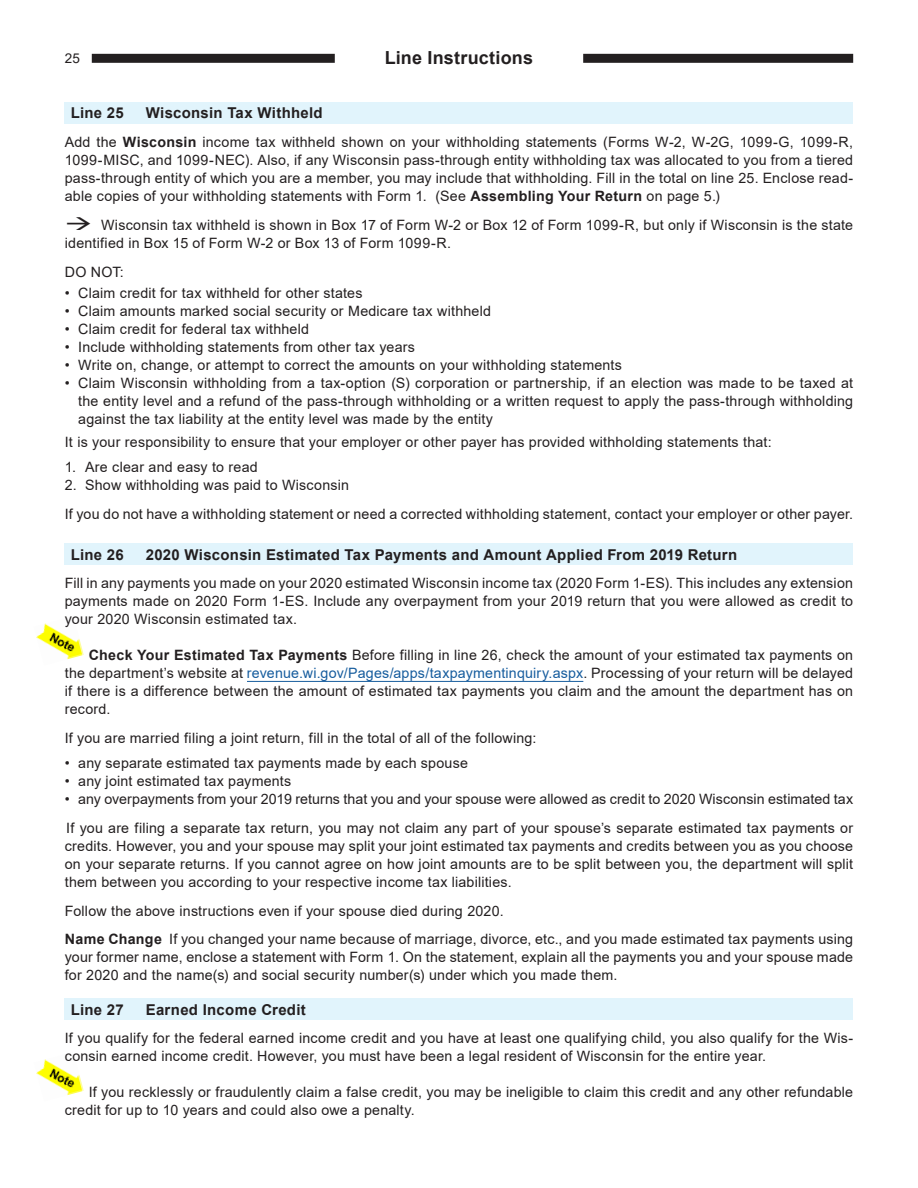
<style>
.page{position:relative;width:918px;height:1188px;background:#fff}
.page>*{position:absolute;margin:0;border:0;box-sizing:border-box;transform-origin:0 0}
.t1{font:700 18px "Arial";letter-spacing:.01em;color:#231f20}
.t2{font:700 15px "Arial";letter-spacing:.02em;color:#231f20}
.t3{font:14.25px/18px "Arial";letter-spacing:.015em;color:#231f20;text-align:justify}
.t4{font:13.5px "Arial";color:#231f20}
.s1{font-weight:700}
.s2{color:#175d9e}
</style>
<div class="page">
<div style="left:583px;top:54px;width:270px;height:9px;background:#231f20"></div>
<div style="left:92px;top:54px;width:243px;height:9px;background:#231f20"></div>
<img style="left:36px;top:1059px;width:48px;height:36px">
<img style="left:36px;top:623px;width:48px;height:37px">
<div style="left:65px;top:998px;width:788px;height:22px;background:#e1f4fc"></div>
<div style="left:65px;top:543px;width:788px;height:22px;background:#e1f4fc"></div>
<div style="left:65px;top:103px;width:788px;height:21px;background:#e1f4fc"></div>
<hr style="left:247px;top:681px;width:336px;height:1px;background:#175d9e">
<p class="t4" style="left:65px;top:49px;width:17px">25</p>
<p class="t1" style="left:385px;top:45px;width:150px">Line Instructions</p>
<p class="t2" style="left:71px;top:103px;width:54px">Line 25</p>
<p class="t2" style="left:146px;top:103px;width:178px">Wisconsin Tax Withheld</p>
<p class="t3" style="left:65px;top:133px;width:790px">Add the <span class="s1">Wisconsin</span> income tax withheld shown on your withholding statements (Forms W-2, W-2G, 1099-G, 1099‑R, 1099‑MISC, and 1099-NEC). Also, if any Wisconsin pass-through entity withholding tax was allocated to you from a tiered pass-through entity of which you are a member, you may include that withholding. Fill in the total on line 25. Enclose read&shy;able copies of your withholding statements with Form 1. (See <span class="s1">Assembling Your Return</span> on page 5.)</p>
<p class="t3" style="left:65px;top:216px;width:790px">→ Wisconsin tax withheld is shown in Box 17 of Form W‑2 or Box 12 of Form 1099-R, but only if Wisconsin is the state identified in Box 15 of Form W-2 or Box 13 of Form 1099‑R.</p>
<p class="t3" style="left:65px;top:263px;width:61px">DO NOT:</p>
<p class="t3" style="left:65px;top:284px;width:299px">• Claim credit for tax withheld for other states</p>
<p class="t3" style="left:65px;top:302px;width:428px">• Claim amounts marked social security or Medicare tax withheld</p>
<p class="t3" style="left:65px;top:320px;width:246px">• Claim credit for federal tax withheld</p>
<p class="t3" style="left:65px;top:338px;width:352px">• Include withholding statements from other tax years</p>
<p class="t3" style="left:65px;top:356px;width:559px">• Write on, change, or attempt to correct the amounts on your withholding statements</p>
<p class="t3" style="left:78px;top:374px;width:776px;text-indent:-14px">• Claim Wisconsin withholding from a tax-option (S) corporation or partnership, if an election was made to be taxed at the entity level and a refund of the pass-through withholding or a written request to apply the pass-through withholding against the tax liability at the entity level was made by the entity</p>
<p class="t3" style="left:65px;top:433px;width:708px">It is your responsibility to ensure that your employer or other payer has provided withholding statements that:</p>
<p class="t3" style="left:65px;top:458px;width:194px">1. Are clear and easy to read</p>
<p class="t3" style="left:65px;top:476px;width:286px">2. Show withholding was paid to Wisconsin</p>
<p class="t3" style="left:65px;top:505px;width:790px">If you do not have a withholding statement or need a corrected withholding statement, contact your employer or other payer.</p>
<p class="t2" style="left:71px;top:544px;width:54px">Line 26</p>
<p class="t2" style="left:146px;top:544px;width:593px">2020 Wisconsin Estimated Tax Payments and Amount Applied From 2019 Return</p>
<p class="t3" style="left:65px;top:574px;width:790px">Fill in any payments you made on your 2020 estimated Wisconsin income tax (2020 Form 1-ES). This includes any extension payments made on 2020 Form 1-ES. Include any overpayment from your 2019 return that you were allowed as credit to your 2020 Wisconsin estimated tax.</p>
<p class="t3" style="left:65px;top:646px;width:790px;text-indent:24px"><span class="s1">Check Your Estimated Tax Payments</span> Before filling in line 26, check the amount of your estimated tax payments on the department’s website at <span class="s2">revenue.wi.gov/Pages/apps/taxpaymentinquiry.aspx</span>. Processing of your return will be delayed if there is a difference between the amount of estimated tax payments you claim and the amount the department has on record.</p>
<p class="t3" style="left:65px;top:729px;width:473px">If you are married filing a joint return, fill in the total of all of the following:</p>
<p class="t3" style="left:65px;top:754px;width:405px">• any separate estimated tax payments made by each spouse</p>
<p class="t3" style="left:65px;top:772px;width:228px">• any joint estimated tax payments</p>
<p class="t3" style="left:65px;top:790px;width:790px">• any overpayments from your 2019 returns that you and your spouse were allowed as credit to 2020 Wisconsin estimated tax</p>
<p class="t3" style="left:65px;top:819px;width:790px">If you are filing a separate tax return, you may not claim any part of your spouse’s separate estimated tax payments or credits. However, you and your spouse may split your joint estimated tax payments and credits between you as you choose on your separate returns. If you cannot agree on how joint amounts are to be split between you, the department will split them between you according to your respective income tax liabilities.</p>
<p class="t3" style="left:65px;top:901px;width:440px">Follow the above instructions even if your spouse died during 2020.</p>
<p class="t3" style="left:65px;top:930px;width:790px"><span class="s1">Name Change</span> If you changed your name because of marriage, divorce, etc., and you made estimated tax payments using your former name, enclose a statement with Form 1. On the statement, explain all the payments you and your spouse made for 2020 and the name(s) and social security number(s) under which you made them.</p>
<p class="t2" style="left:71px;top:999px;width:54px">Line 27</p>
<p class="t2" style="left:146px;top:999px;width:162px">Earned Income Credit</p>
<p class="t3" style="left:65px;top:1029px;width:790px">If you qualify for the federal earned income credit and you have at least one qualifying child, you also qualify for the Wis&shy;consin earned income credit. However, you must have been a legal resident of Wisconsin for the entire year.</p>
<p class="t3" style="left:65px;top:1083px;width:790px;text-indent:24px">If you recklessly or fraudulently claim a false credit, you may be ineligible to claim this credit and any other refundable credit for up to 10 years and could also owe a penalty.</p>
</div>
